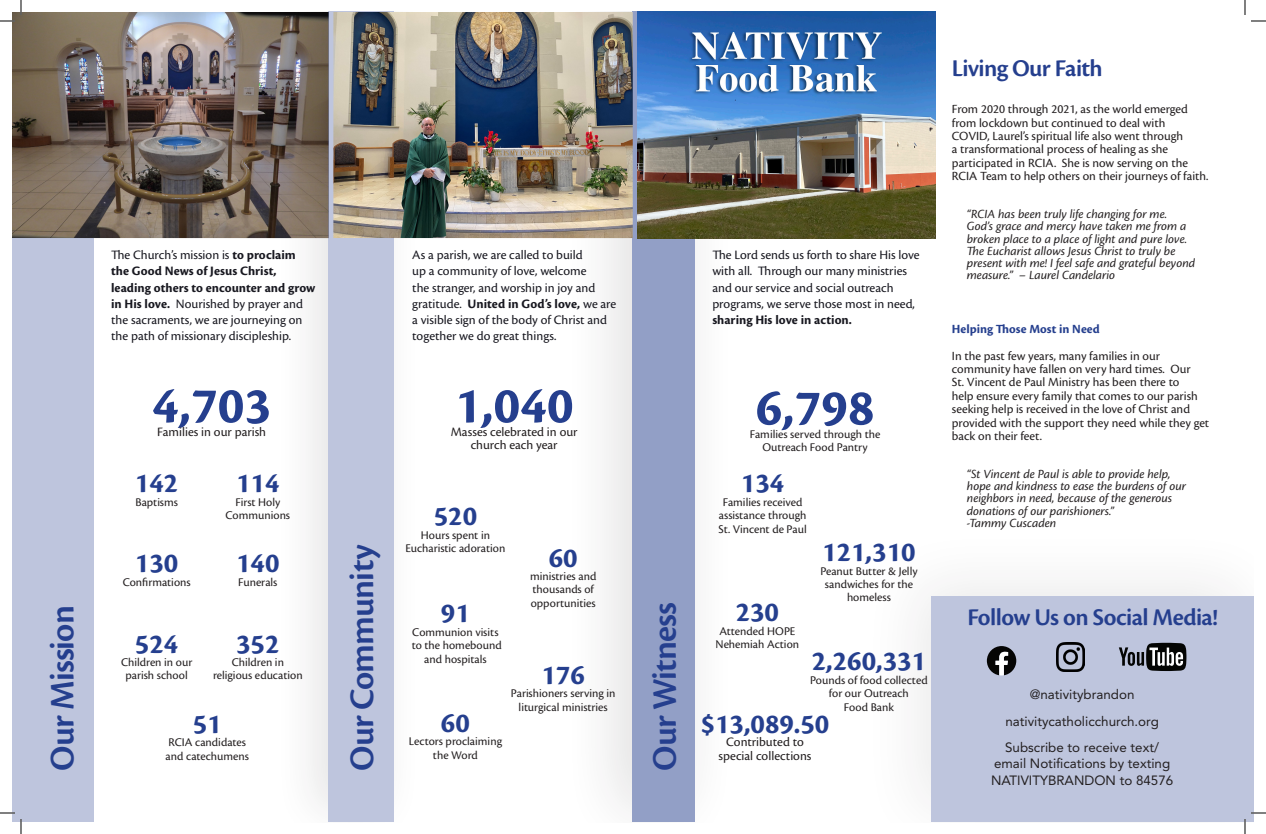
<style>
.page{position:relative;width:1266px;height:834px;background:#fff}
.page>*{position:absolute;margin:0;border:0;box-sizing:border-box;transform-origin:0 0}
.t1{font:700 53.5px "Cronos Pro";color:#253f8e}
.t2{font:600 35.7px "Cronos Pro";letter-spacing:-.025em;color:#253f8e}
.t3{font:700 29px "Cronos Pro";color:#253f8e}
.t4{font:600 25px "Cronos Pro";letter-spacing:-.025em;color:#253f8e}
.t5{font:13.4px/16.1px "Cronos Pro";color:#181820}
.t6{font:13.4px/26.4px "Avenir LT Std";color:#231f20}
.t7{font:13.4px/13.4px "Cronos Pro";color:#231f20;text-align:center}
.t8{font:13px/13.4px "Cronos Pro";color:#231f20}
.t9{font:italic 13px/12.3px "Cronos Pro";letter-spacing:-.005em;color:#231f20}
.t10{font:700 13px "Cronos Pro";letter-spacing:.005em;color:#253f8e}
.t11{font:12.3px/13.4px "Cronos Pro";color:#231f20;text-align:center}
.s1{font-weight:700}
</style>
<div class="page">
<div style="left:558px;top:12px;width:186px;height:810px;background:#231f20;opacity:.3"></div>
<div style="left:633px;top:12px;width:62px;height:810px;background:#929fc6"></div>
<img style="left:12px;top:12px;width:259px;height:226px">
<div style="left:931px;top:596px;width:323px;height:226px;background:#bec5dd"></div>
<div style="left:271px;top:12px;width:155px;height:810px;background:#231f20;opacity:.4"></div>
<div style="left:329px;top:12px;width:65px;height:810px;background:#bec5dd"></div>
<img style="left:333px;top:12px;width:300px;height:226px">
<img style="left:637px;top:12px;width:298px;height:226px">
<div style="left:12px;top:238px;width:82px;height:584px;background:#bec5dd"></div>
<svg style="left:1119px;top:643px;width:67px;height:28px"></svg>
<img style="left:1056px;top:643px;width:29px;height:28px">
<svg style="left:987px;top:646px;width:29px;height:29px"></svg>
<svg style="left:0;top:0;width:22px;height:22px"></svg>
<svg style="left:0;top:812px;width:22px;height:22px"></svg>
<svg style="left:1244px;top:0;width:22px;height:22px"></svg>
<svg style="left:1244px;top:812px;width:22px;height:22px"></svg>
<p class="t2" style="left:42px;top:771px;width:167px;rotate:-90deg">Our Mission</p>
<p class="t5" style="left:111px;top:247px;width:206px">The Church’s mission is <span class="s1">to proclaim the Good News of Jesus Christ, leading others to encounter and grow in His love.</span> Nourished by prayer and the sacraments, we are journeying on the path of missionary discipleship.</p>
<p class="t1" style="left:152px;top:375px;width:120px">4,703</p>
<p class="t7" style="left:157px;top:425px;width:110px">Families in our parish</p>
<p class="t3" style="left:236px;top:467px;width:45px">114</p>
<p class="t11" style="left:235px;top:495px;width:46px">First Holy</p>
<p class="t11" style="left:226px;top:509px;width:66px">Communions</p>
<p class="t3" style="left:135px;top:547px;width:45px">130</p>
<p class="t11" style="left:123px;top:575px;width:69px">Confirmations</p>
<p class="t3" style="left:135px;top:467px;width:45px">142</p>
<p class="t11" style="left:135px;top:495px;width:44px">Baptisms</p>
<p class="t3" style="left:236px;top:547px;width:45px">140</p>
<p class="t11" style="left:238px;top:575px;width:41px">Funerals</p>
<p class="t3" style="left:135px;top:627px;width:45px">524</p>
<p class="t11" style="left:121px;top:656px;width:73px">Children in our</p>
<p class="t11" style="left:126px;top:669px;width:64px">parish school</p>
<p class="t3" style="left:236px;top:627px;width:45px">352</p>
<p class="t11" style="left:232px;top:656px;width:54px">Children in</p>
<p class="t11" style="left:213px;top:669px;width:91px">religious education</p>
<p class="t3" style="left:193px;top:707px;width:30px">51</p>
<p class="t11" style="left:166px;top:736px;width:85px;text-align:left">RCIA candidates and catechumens</p>
<p class="t2" style="left:342px;top:771px;width:228px;rotate:-90deg">Our Community</p>
<p class="t5" style="left:412px;top:247px;width:206px">As a parish, we are called to build<br>up a community of love, welcome<br>the stranger, and worship in joy and gratitude. <span class="s1">United in God’s love,</span> we are a visible sign of the body of Christ and together we do great things.</p>
<p class="t1" style="left:455px;top:375px;width:120px">1,040</p>
<p class="t7" style="left:451px;top:425px;width:128px">Masses celebrated in our</p>
<p class="t7" style="left:471px;top:438px;width:88px">church each year</p>
<p class="t3" style="left:434px;top:500px;width:45px">520</p>
<p class="t11" style="left:421px;top:528px;width:71px">Hours spent in</p>
<p class="t11" style="left:406px;top:542px;width:101px">Eucharistic adoration</p>
<p class="t3" style="left:549px;top:541px;width:30px">60</p>
<p class="t11" style="left:530px;top:569px;width:68px">ministries and</p>
<p class="t11" style="left:531px;top:583px;width:66px;text-align:left">thousands of opportunities</p>
<p class="t3" style="left:441px;top:597px;width:30px">91</p>
<p class="t11" style="left:412px;top:625px;width:91px">Communion visits to the homebound and hospitals</p>
<p class="t3" style="left:542px;top:658px;width:45px">176</p>
<p class="t11" style="left:511px;top:687px;width:106px">Parishioners serving in liturgical ministries</p>
<p class="t3" style="left:441px;top:706px;width:30px">60</p>
<p class="t11" style="left:409px;top:735px;width:95px">Lectors proclaiming the Word</p>
<p class="t2" style="left:644px;top:771px;width:170px;rotate:-90deg">Our Witness</p>
<p class="t5" style="left:712px;top:247px;width:209px">The Lord sends us forth to share His love with all. Through our many ministries and our service and social outreach programs, we serve those most in need, <span class="s1">sharing His love in action.</span></p>
<p class="t1" style="left:756px;top:377px;width:120px">6,798</p>
<p class="t11" style="left:750px;top:427px;width:132px">Families served through the<br>Outreach Food Pantry</p>
<p class="t3" style="left:741px;top:467px;width:45px">134</p>
<p class="t11" style="left:719px;top:495px;width:90px">Families received assistance through<br>St. Vincent de Paul</p>
<p class="t3" style="left:736px;top:596px;width:45px">230</p>
<p class="t11" style="left:716px;top:624px;width:85px">Attended HOPE<br>Nehemiah Action</p>
<p class="t3" style="left:822px;top:536px;width:95px">121,310</p>
<p class="t11" style="left:820px;top:564px;width:99px">Peanut Butter &amp; Jelly sandwiches for the homeless</p>
<p class="t3" style="left:812px;top:645px;width:116px">2,260,331</p>
<p class="t11" style="left:810px;top:673px;width:119px">Pounds of food collected for our Outreach<br>Food Bank</p>
<p class="t3" style="left:701px;top:707px;width:130px">$13,089.50</p>
<p class="t7" style="left:719px;top:735px;width:94px">Contributed to special collections</p>
<p class="t4" style="left:952px;top:54px;width:152px">Living Our Faith</p>
<p class="t8" style="left:952px;top:103px;width:258px">From 2020 through 2021, as the world emerged from lockdown but continued to deal with<br>COVID, Laurel’s spiritual life also went through<br>a transformational process of healing as she participated in RCIA. She is now serving on the RCIA Team to help others on their journeys of faith.</p>
<p class="t9" style="left:967px;top:208px;width:230px">“RCIA has been truly life changing for me.<br>God’s grace and mercy have taken me from a broken place to a place of light and pure love.<br>The Eucharist allows Jesus Christ to truly be present with me! I feel safe and grateful beyond measure.” – Laurel Candelario</p>
<p class="t10" style="left:952px;top:321px;width:150px">Helping Those Most in Need</p>
<p class="t8" style="left:952px;top:349px;width:259px">In the past few years, many families in our community have fallen on very hard times. Our<br>St. Vincent de Paul Ministry has been there to<br>help ensure every family that comes to our parish seeking help is received in the love of Christ and provided with the support they need while they get back on their feet.</p>
<p class="t9" style="left:967px;top:468px;width:221px">“St Vincent de Paul is able to provide help, hope and kindness to ease the burdens of our neighbors in need, because of the generous donations of our parishioners.”<br>-Tammy Cuscaden</p>
<p class="t4" style="left:967px;top:603px;width:252px">Follow Us on Social Media!</p>
<p class="t6" style="left:1030px;top:681px;width:106px">@nativitybrandon</p>
<p class="t6" style="left:1005px;top:708px;width:155px">nativitycatholicchurch.org<br>Subscribe to receive text/</p>
<p class="t6" style="left:991px;top:755px;width:184px;line-height:16.7px">email Notifications by texting<br>NATIVITYBRANDON to 84576</p>
</div>
